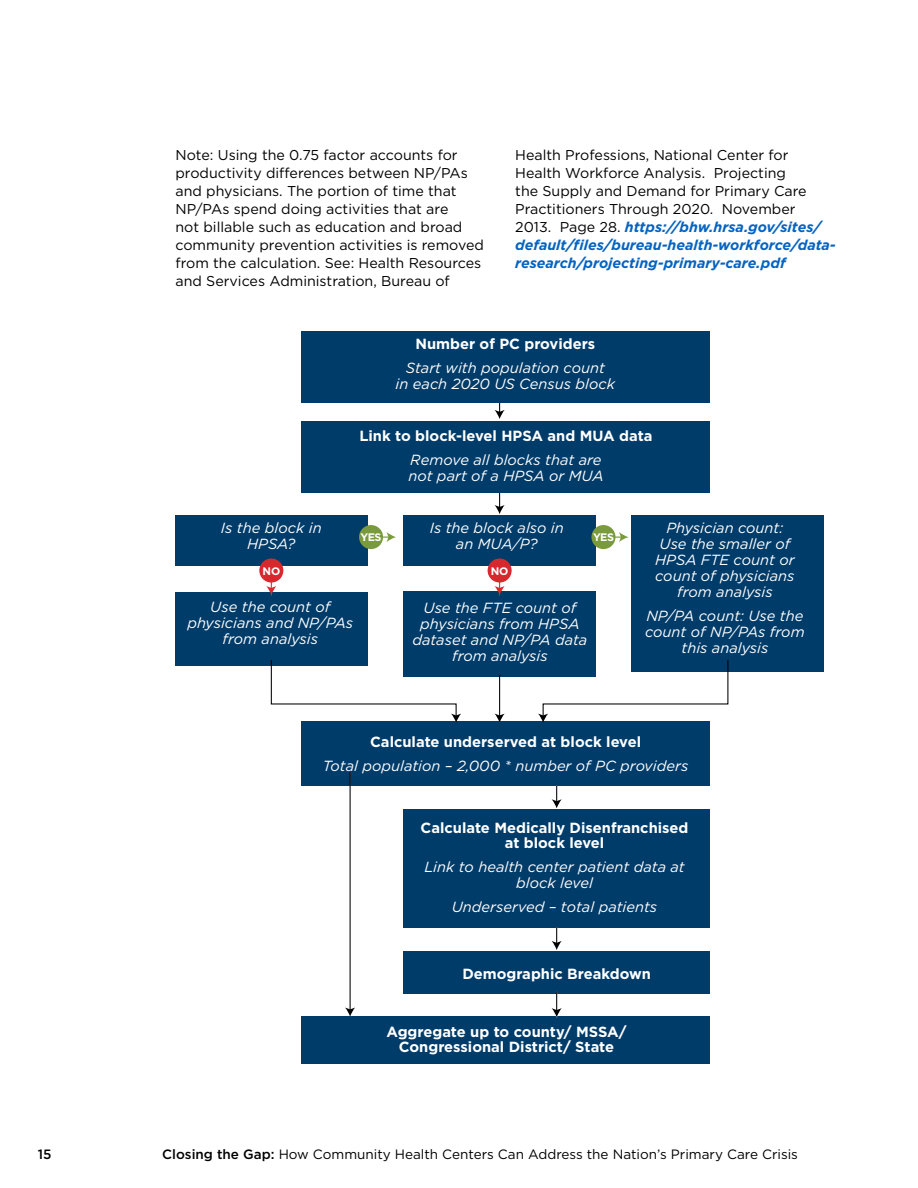
<style>
.page{position:relative;width:918px;height:1188px;background:#fff}
.page>*{position:absolute;margin:0;border:0;box-sizing:border-box;transform-origin:0 0}
.t1{font:italic 14.7px/16px "Gotham HTF";color:#fff;text-align:center}
.t2{font:700 14.7px/14.7px "Gotham HTF";color:#fff;text-align:center}
.t3{font:14.25px/18px "Gotham HTF";color:#000}
.t4{font:13.5px "Gotham HTF";color:#000}
.t5{font:500 13.5px "Gotham HTF";color:#000}
.t6{font:700 10.95px "Gotham HTF";letter-spacing:-.04em;color:#fff}
.s1{font-weight:700;font-style:italic;color:#0563c1}
.s2{font-weight:500}
</style>
<div class="page">
<svg style="left:495px;top:403px;width:10px;height:16px"></svg>
<svg style="left:495px;top:493px;width:10px;height:21px"></svg>
<div style="left:301px;top:332px;width:409px;height:71px;background:#003c6a"></div>
<div style="left:301px;top:422px;width:409px;height:71px;background:#003c6a"></div>
<div style="left:301px;top:721px;width:409px;height:65px;background:#003c6a"></div>
<div style="left:404px;top:809px;width:306px;height:118px;background:#003c6a"></div>
<div style="left:404px;top:951px;width:306px;height:43px;background:#003c6a"></div>
<div style="left:301px;top:1017px;width:409px;height:47px;background:#003c6a"></div>
<hr style="left:350px;top:772px;width:1px;height:238px;background:#000">
<svg style="left:345px;top:1008px;width:10px;height:9px"></svg>
<svg style="left:552px;top:786px;width:10px;height:22px"></svg>
<svg style="left:552px;top:927px;width:10px;height:23px"></svg>
<svg style="left:552px;top:992px;width:10px;height:25px"></svg>
<div style="left:175px;top:515px;width:192px;height:50px;background:#003c6a"></div>
<div style="left:404px;top:515px;width:192px;height:50px;background:#003c6a"></div>
<div style="left:632px;top:515px;width:192px;height:157px;background:#003c6a"></div>
<div style="left:175px;top:592px;width:192px;height:74px;background:#003c6a"></div>
<div style="left:404px;top:591px;width:192px;height:86px;background:#003c6a"></div>
<svg style="left:266px;top:582px;width:10px;height:13px"></svg>
<div style="left:259px;top:559px;width:24px;height:24px;background:#d7282e;border-radius:50%"></div>
<svg style="left:382px;top:532px;width:14px;height:10px"></svg>
<div style="left:359px;top:525px;width:24px;height:24px;background:#799b3d;border-radius:50%"></div>
<svg style="left:616px;top:532px;width:12px;height:10px"></svg>
<div style="left:591px;top:525px;width:25px;height:24px;background:#799b3d;border-radius:50%"></div>
<svg style="left:495px;top:582px;width:10px;height:13px"></svg>
<div style="left:488px;top:559px;width:24px;height:24px;background:#d7282e;border-radius:50%"></div>
<hr style="left:499px;top:675px;width:1px;height:41px;background:#000">
<svg style="left:495px;top:714px;width:10px;height:9px"></svg>
<svg style="left:270px;top:659px;width:191px;height:64px"></svg>
<svg style="left:538px;top:659px;width:191px;height:64px"></svg>
<p class="t3" style="left:176px;top:146px;width:310px">Note: Using the 0.75 factor accounts for productivity differences between NP/PAs and physicians. The portion of time that NP/PAs spend doing activities that are<br>not billable such as education and broad community prevention activities is removed from the calculation. See: Health Resources and Services Administration, Bureau of</p>
<p class="t3" style="left:515px;top:146px;width:322px">Health Professions, National Center for Health Workforce Analysis. Projecting<br>the Supply and Demand for Primary Care Practitioners Through 2020. November<br>2013. Page 28. <span class="s1">https://bhw.hrsa.gov/sites/ default/files/bureau-health-workforce/data&shy;research/projecting-primary-care.pdf</span></p>
<p class="t2" style="left:415px;top:336px;width:181px">Number of PC providers</p>
<p class="t1" style="left:396px;top:360px;width:221px">Start with population count<br>in each 2020 US Census block</p>
<p class="t2" style="left:359px;top:428px;width:295px">Link to block-level HPSA and MUA data</p>
<p class="t1" style="left:408px;top:451px;width:197px;text-align:left">Remove all blocks that are not part of a HPSA or MUA</p>
<p class="t1" style="left:221px;top:520px;width:102px">Is the block in<br>HPSA?</p>
<p class="t6" style="left:262px;top:565px;width:19px">NO</p>
<p class="t1" style="left:430px;top:520px;width:136px">Is the block also in an MUA/P?</p>
<p class="t6" style="left:361px;top:531px;width:22px">YES</p>
<p class="t6" style="left:593px;top:531px;width:22px">YES</p>
<p class="t6" style="left:491px;top:565px;width:19px">NO</p>
<p class="t1" style="left:187px;top:598px;width:167px">Use the count of physicians and NP/PAs from analysis</p>
<p class="t1" style="left:412px;top:599px;width:176px">Use the FTE count of physicians from HPSA dataset and NP/PA data from analysis</p>
<p class="t1" style="left:655px;top:520px;width:141px">Physician count:<br>Use the smaller of<br>HPSA FTE count or count of physicians from analysis</p>
<p class="t1" style="left:645px;top:608px;width:161px">NP/PA count: Use the count of NP/PAs from this analysis</p>
<p class="t2" style="left:370px;top:734px;width:272px">Calculate underserved at block level</p>
<p class="t1" style="left:323px;top:758px;width:367px">Total population – 2,000 * number of PC providers</p>
<p class="t2" style="left:421px;top:820px;width:270px">Calculate Medically Disenfranchised at block level</p>
<p class="t1" style="left:424px;top:858px;width:262px">Link to health center patient data at block level</p>
<p class="t1" style="left:452px;top:898px;width:207px">Underserved – total patients</p>
<p class="t2" style="left:462px;top:966px;width:190px">Demographic Breakdown</p>
<p class="t2" style="left:386px;top:1024px;width:242px">Aggregate up to county/ MSSA/<br>Congressional District/ State</p>
<p class="t5" style="left:38px;top:1146px;width:15px">15</p>
<p class="t4" style="left:162px;top:1147px;width:637px"><span class="s2">Closing the Gap:</span> How Community Health Centers Can Address the Nation’s Primary Care Crisis</p>
</div>
